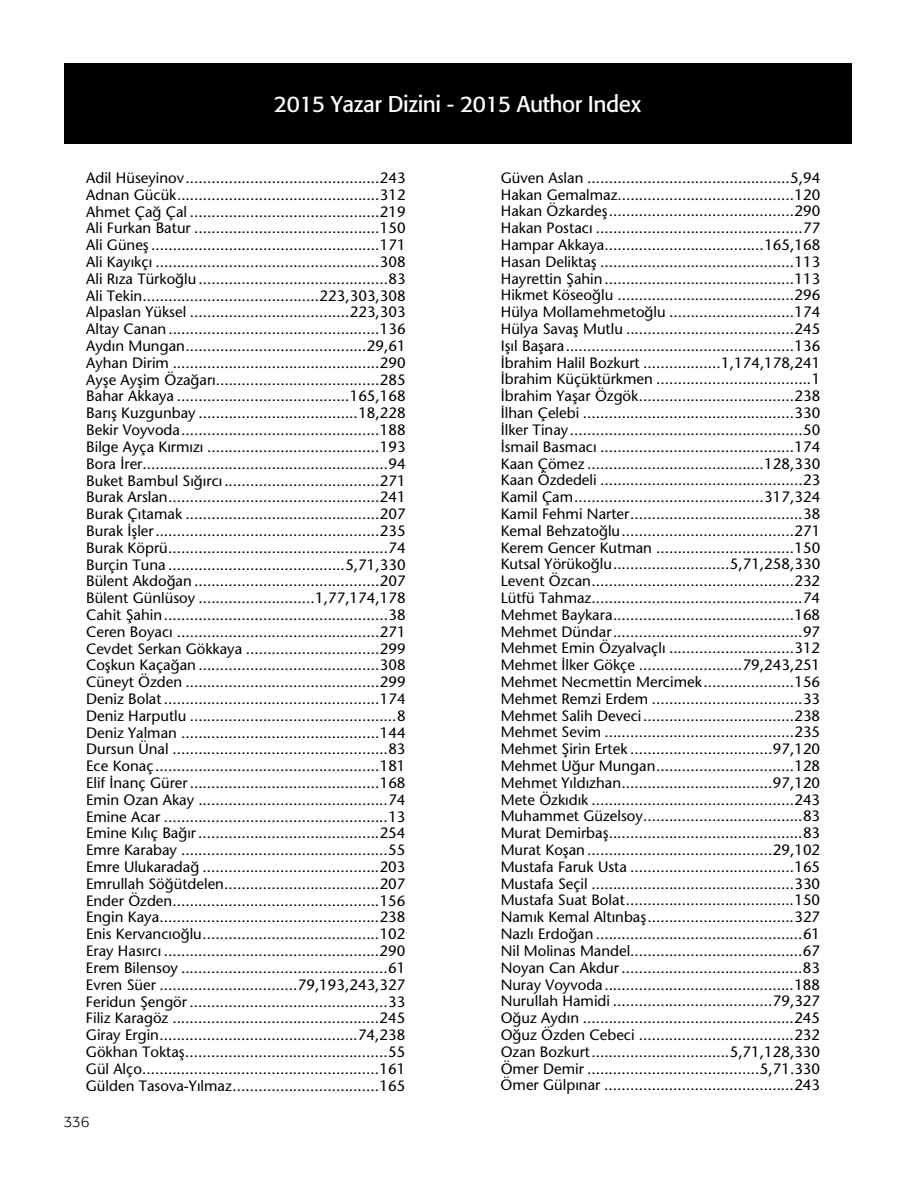
<style>
.page{position:relative;width:915px;height:1191px;background:#fff}
.page>*{position:absolute;margin:0;border:0;box-sizing:border-box;transform-origin:0 0}
.t1{font:22.5px "Formata Tr";letter-spacing:-.02em;color:#fff}
.t2{font:15px/16.8px "Stone Sans Normal Tr";color:#000;text-align:justify}
.t3{font:15px "Formata Light Tr";color:#000}
</style>
<div class="page">
<div style="left:64px;top:63px;width:786px;height:81px;background:#000"></div>
<h1 class="t1" style="left:274px;top:90px;width:368px">2015 Yazar Dizini - 2015 Author Index</h1>
<p class="t2" style="left:86px;top:169px;width:321px">Adil Hüseyinov.............................................243<br>Adnan Gücük...............................................312<br>Ahmet Çağ Çal ............................................219<br>Ali Furkan Batur ...........................................150<br>Ali Güneş .....................................................171<br>Ali Kayıkçı ....................................................308<br>Ali Rıza Türkoğlu ............................................83<br>Ali Tekin.........................................223,303,308<br>Alpaslan Yüksel .....................................223,303<br>Altay Canan.................................................136<br>Aydın Mungan..........................................29,61<br>Ayhan Dirim ................................................290<br>Ayşe Ayşim Özağarı......................................285<br>Bahar Akkaya ........................................165,168<br>Barış Kuzgunbay .....................................18,228<br>Bekir Voyvoda..............................................188<br>Bilge Ayça Kırmızı ........................................193<br>Bora İrer.........................................................94<br>Buket Bambul Sığırcı....................................271<br>Burak Arslan.................................................241<br>Burak Çıtamak .............................................207<br>Burak İşler....................................................235<br>Burak Köprü...................................................74<br>Burçin Tuna .........................................5,71,330<br>Bülent Akdoğan ...........................................207<br>Bülent Günlüsoy ...........................1,77,174,178<br>Cahit Şahin....................................................38<br>Ceren Boyacı ...............................................271<br>Cevdet Serkan Gökkaya ...............................299<br>Coşkun Kaçağan ..........................................308<br>Cüneyt Özden .............................................299<br>Deniz Bolat..................................................174<br>Deniz Harputlu ................................................8<br>Deniz Yalman ..............................................144<br>Dursun Ünal ..................................................83<br>Ece Konaç....................................................181<br>Elif İnanç Gürer............................................168<br>Emin Ozan Akay ............................................74<br>Emine Acar ....................................................13<br>Emine Kılıç Bağır..........................................254<br>Emre Karabay ................................................55<br>Emre Ulukaradağ .........................................203<br>Emrullah Söğütdelen....................................207<br>Ender Özden................................................156<br>Engin Kaya...................................................238<br>Enis Kervancıoğlu.........................................102<br>Eray Hasırcı ..................................................290<br>Erem Bilensoy ................................................61<br>Evren Süer ................................79,193,243,327<br>Feridun Şengör ..............................................33<br>Filiz Karagöz ................................................245<br>Giray Ergin..............................................74,238<br>Gökhan Toktaş...............................................55<br>Gül Alço.......................................................161<br>Gülden Tasova-Yılmaz..................................165</p>
<p class="t2" style="left:500px;top:169px;width:321px">Güven Aslan ...............................................5,94<br>Hakan Gemalmaz.........................................120<br>Hakan Özkardeş...........................................290<br>Hakan Postacı ................................................77<br>Hampar Akkaya.....................................165,168<br>Hasan Deliktaş .............................................113<br>Hayrettin Şahin............................................113<br>Hikmet Köseoğlu .........................................296<br>Hülya Mollamehmetoğlu .............................174<br>Hülya Savaş Mutlu .......................................245<br>Işıl Başara.....................................................136<br>İbrahim Halil Bozkurt ..................1,174,178,241<br>İbrahim Küçüktürkmen ....................................1<br>İbrahim Yaşar Özgök....................................238<br>İlhan Çelebi .................................................330<br>İlker Tinay......................................................50<br>İsmail Basmacı .............................................174<br>Kaan Çömez .........................................128,330<br>Kaan Özdedeli ...............................................23<br>Kamil Çam............................................317,324<br>Kamil Fehmi Narter........................................38<br>Kemal Behzatoğlu........................................271<br>Kerem Gencer Kutman ................................150<br>Kutsal Yörükoğlu...........................5,71,258,330<br>Levent Özcan...............................................232<br>Lütfü Tahmaz.................................................74<br>Mehmet Baykara..........................................168<br>Mehmet Dündar............................................97<br>Mehmet Emin Özyalvaçlı .............................312<br>Mehmet İlker Gökçe ........................79,243,251<br>Mehmet Necmettin Mercimek.....................156<br>Mehmet Remzi Erdem ...................................33<br>Mehmet Salih Deveci...................................238<br>Mehmet Sevim ............................................235<br>Mehmet Şirin Ertek .................................97,120<br>Mehmet Uğur Mungan................................128<br>Mehmet Yıldızhan...................................97,120<br>Mete Özkıdık ...............................................243<br>Muhammet Güzelsoy.....................................83<br>Murat Demirbaş.............................................83<br>Murat Koşan...........................................29,102<br>Mustafa Faruk Usta ......................................165<br>Mustafa Seçil ...............................................330<br>Mustafa Suat Bolat.......................................150<br>Namık Kemal Altınbaş..................................327<br>Nazlı Erdoğan................................................61<br>Nil Molinas Mandel........................................67<br>Noyan Can Akdur ..........................................83<br>Nuray Voyvoda............................................188<br>Nurullah Hamidi .....................................79,327<br>Oğuz Aydın .................................................245<br>Oğuz Özden Cebeci ....................................232<br>Ozan Bozkurt................................5,71,128,330<br>Ömer Demir ........................................5,71.330<br>Ömer Gülpınar ............................................243</p>
<p class="t3" style="left:64px;top:1112px;width:27px">336</p>
</div>
